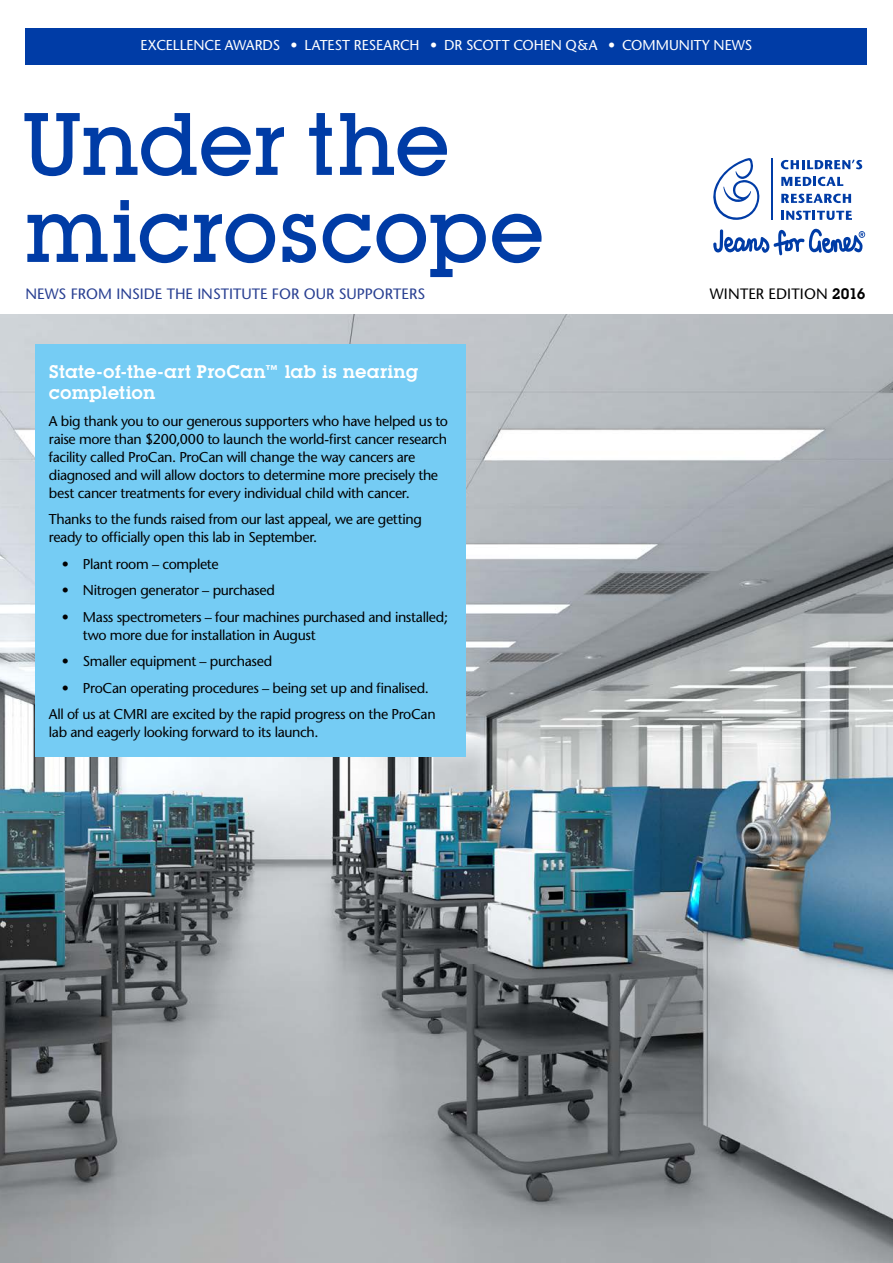
<style>
.page{position:relative;width:893px;height:1263px;background:#fff}
.page>*{position:absolute;margin:0;border:0;box-sizing:border-box;transform-origin:0 0}
.t1{font:500 87px/87px "Lubalin Graph IT Cby BT";letter-spacing:-.01em;color:#003ca6}
.t2{font:600 18px/21px "Lubalin Graph IT Cby BT";letter-spacing:.005em;color:#fff}
.t3{font:15px "Stone Sans";color:#283f92}
.t4{font:15px "Stone Sans";letter-spacing:.01em;color:#000}
.t5{font:14.25px/18px "Stone Sans";letter-spacing:-.025em;color:#020203}
.t6{font:14.25px "Stone Sans";letter-spacing:-.005em;color:#fff}
.s1{font-family:"Lubalin Graph IT Cby BT";font-weight:600}
</style>
<div class="page">
<div style="left:26px;top:28px;width:841px;height:37px;background:#003ca6"></div>
<svg style="left:713px;top:228px;width:152px;height:28px"></svg>
<svg style="left:713px;top:158px;width:47px;height:62px"></svg>
<svg style="left:781px;top:160px;width:81px;height:9px"></svg>
<svg style="left:781px;top:177px;width:62px;height:9px"></svg>
<svg style="left:781px;top:194px;width:70px;height:9px"></svg>
<svg style="left:781px;top:211px;width:71px;height:9px"></svg>
<hr style="left:771px;top:158px;width:2px;height:62px;background:#003ca6">
<img style="left:0;top:315px;width:893px;height:948px">
<div style="left:35px;top:344px;width:431px;height:413px;background:#75ccf4"></div>
<p class="t6" style="left:141px;top:37px;width:613px">EXCELLENCE AWARDS • LATEST RESEARCH • DR SCOTT COHEN Q&amp;A • COMMUNITY NEWS</p>
<h1 class="t1" style="left:21px;top:100px;width:524px">Under the microscope</h1>
<p class="t3" style="left:26px;top:284px;width:401px">NEWS FROM INSIDE THE INSTITUTE FOR OUR SUPPORTERS</p>
<p class="t4" style="left:710px;top:284px;width:157px">WINTER EDITION <span class="s1">2016</span></p>
<p class="t2" style="left:49px;top:361px;width:371px">State-of-the-art ProCan™ lab is nearing completion</p>
<p class="t5" style="left:49px;top:412px;width:401px">A big thank you to our generous supporters who have helped us to raise more than $200,000 to launch the world-first cancer research facility called ProCan. ProCan will change the way cancers are diagnosed and will allow doctors to determine more precisely the best cancer treatments for every individual child with cancer.</p>
<p class="t5" style="left:49px;top:510px;width:374px">Thanks to the funds raised from our last appeal, we are getting ready to officially open this lab in September.</p>
<p class="t5" style="left:62px;top:555px;width:158px">• Plant room – complete</p>
<p class="t5" style="left:62px;top:581px;width:215px">• Nitrogen generator – purchased</p>
<p class="t5" style="left:83px;top:608px;width:367px;text-indent:-21px">• Mass spectrometers – four machines purchased and installed; two more due for installation in August</p>
<p class="t5" style="left:62px;top:652px;width:212px">• Smaller equipment – purchased</p>
<p class="t5" style="left:49px;top:674px;width:388px;line-height:26.5px;text-align:center">• ProCan operating procedures – being set up and finalised.<br>All of us at CMRI are excited by the rapid progress on the ProCan</p>
<p class="t5" style="left:49px;top:723px;width:271px">lab and eagerly looking forward to its launch.</p>
</div>
